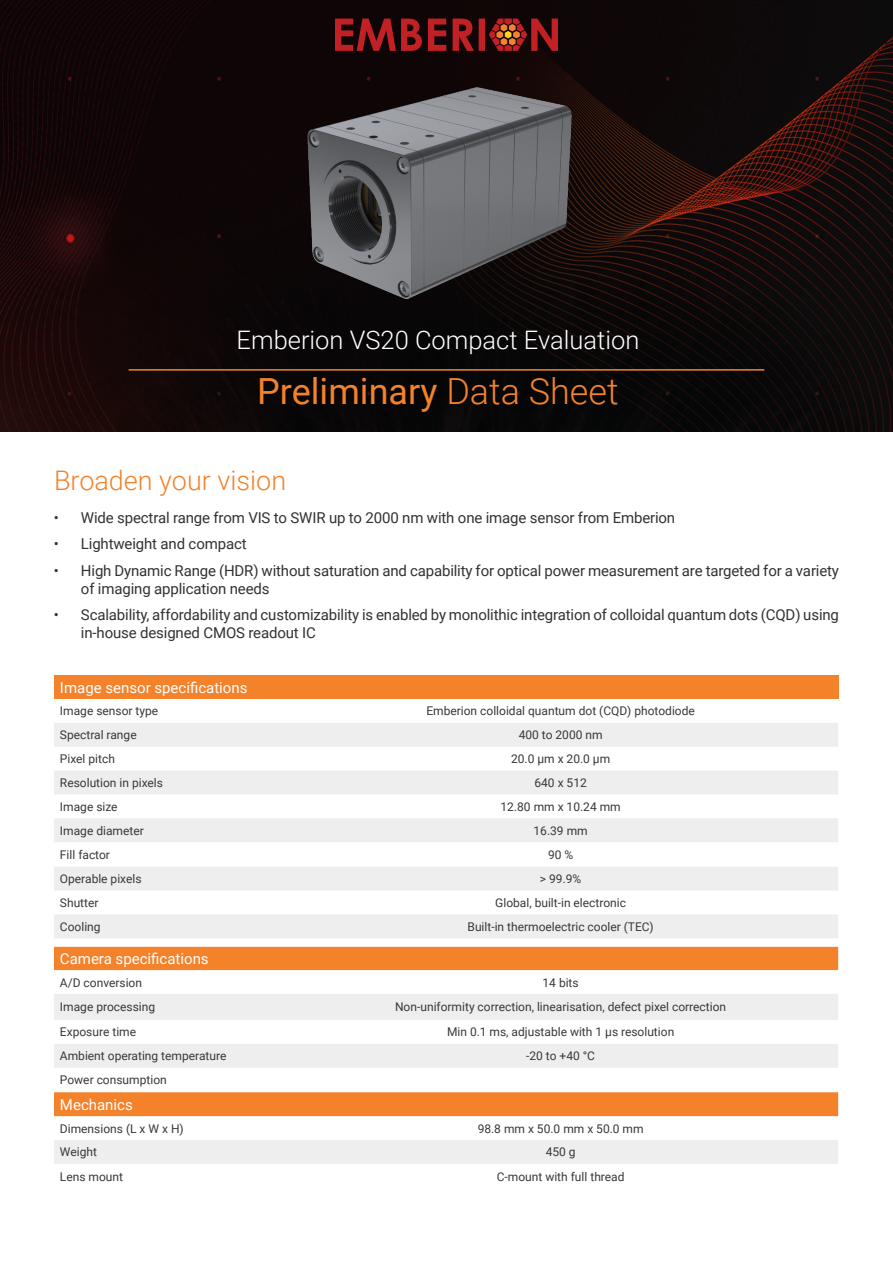
<style>
.page{position:relative;width:893px;height:1263px;background:#fff}
.page>*{position:absolute;margin:0;border:0;box-sizing:border-box;transform-origin:0 0}
.t1{font:36px "Roboto";color:#f4822b}
.Otsikko{font:300 27px "Roboto";color:#f4822b}
.t2{font:300 25.5px "Roboto";color:#fff}
.t3{font:15px/18px "Roboto";letter-spacing:-.01em;color:#333233}
.Taulukon_sisältö{font:15px "Roboto";color:#fff}
.Taulukon_otsikko{font:15px "Roboto";color:#fff}
.Taulukon_sisältö-2{font:12px "Roboto";color:#383839}
.s1{font-weight:300}
</style>
<div class="page">
<img style="left:0;top:0;width:893px;height:432px">
<svg style="left:335px;top:19px;width:223px;height:32px"></svg>
<hr style="left:129px;top:369px;width:635px;height:2px;background:#f4822b">
<div style="left:54px;top:676px;width:784px;height:23px;background:#f4822b"></div>
<svg style="left:54px;top:723px;width:784px;height:215px;fill:#eeeeef"></svg>
<img style="left:238px;top:70px;width:410px;height:241px">
<div style="left:54px;top:947px;width:784px;height:24px;background:#f4822b"></div>
<svg style="left:54px;top:994px;width:784px;height:170px"></svg>
<p class="t2" style="left:237px;top:322px;width:404px">Emberion VS20 Compact Evaluation</p>
<p class="t1" style="left:257px;top:366px;width:363px">Preliminary <span class="s1">Data Sheet</span></p>
<p class="Otsikko" style="left:54px;top:462px;width:234px">Broaden your vision</p>
<p class="t3" style="left:54px;top:508px;width:623px">• Wide spectral range from VIS to SWIR up to 2000 nm with one image sensor from Emberion</p>
<p class="t3" style="left:54px;top:534px;width:194px">• Lightweight and compact</p>
<p class="t3" style="left:81px;top:561px;width:760px;text-indent:-27px">• High Dynamic Range (HDR) without saturation and capability for optical power measurement are targeted for a variety of imaging application needs</p>
<p class="t3" style="left:81px;top:605px;width:760px;text-indent:-27px">• Scalability, affordability and customizability is enabled by monolithic integration of colloidal quantum dots (CQD) using in-house designed CMOS readout IC</p>
<p class="Taulukon_otsikko" style="left:60px;top:677px;width:189px">Image sensor specifications</p>
<p class="Taulukon_sisältö-2" style="left:60px;top:703px;width:100px">Image sensor type</p>
<p class="Taulukon_sisältö-2" style="left:426px;top:703px;width:270px">Emberion colloidal quantum dot (CQD) photodiode</p>
<p class="Taulukon_sisältö-2" style="left:60px;top:727px;width:78px">Spectral range</p>
<p class="Taulukon_sisältö-2" style="left:519px;top:727px;width:85px">400 to 2000 nm</p>
<p class="Taulukon_sisältö-2" style="left:60px;top:750px;width:57px">Pixel pitch</p>
<p class="Taulukon_sisältö-2" style="left:511px;top:750px;width:101px">20.0 μm x 20.0 μm</p>
<p class="Taulukon_sisältö-2" style="left:60px;top:774px;width:105px">Resolution in pixels</p>
<p class="Taulukon_sisältö-2" style="left:534px;top:774px;width:54px">640 x 512</p>
<p class="Taulukon_sisältö-2" style="left:60px;top:798px;width:59px">Image size</p>
<p class="Taulukon_sisältö-2" style="left:501px;top:798px;width:122px">12.80 mm x 10.24 mm</p>
<p class="Taulukon_sisältö-2" style="left:60px;top:822px;width:85px">Image diameter</p>
<p class="Taulukon_sisältö-2" style="left:534px;top:822px;width:56px">16.39 mm</p>
<p class="Taulukon_sisältö-2" style="left:60px;top:846px;width:52px">Fill factor</p>
<p class="Taulukon_sisältö-2" style="left:548px;top:846px;width:27px">90 %</p>
<p class="Taulukon_sisältö-2" style="left:60px;top:870px;width:83px">Operable pixels</p>
<p class="Taulukon_sisältö-2" style="left:540px;top:870px;width:43px">&gt; 99.9%</p>
<p class="Taulukon_sisältö-2" style="left:60px;top:894px;width:40px">Shutter</p>
<p class="Taulukon_sisältö-2" style="left:495px;top:894px;width:132px">Global, built-in electronic</p>
<p class="Taulukon_sisältö-2" style="left:60px;top:918px;width:42px">Cooling</p>
<p class="Taulukon_sisältö-2" style="left:468px;top:918px;width:188px">Built-in thermoelectric cooler (TEC)</p>
<p class="Taulukon_sisältö" style="left:60px;top:948px;width:150px">Camera specifications</p>
<p class="Taulukon_sisältö-2" style="left:60px;top:974px;width:84px">A/D conversion</p>
<p class="Taulukon_sisältö-2" style="left:542px;top:974px;width:38px">14 bits</p>
<p class="Taulukon_sisältö-2" style="left:60px;top:999px;width:97px">Image processing</p>
<p class="Taulukon_sisältö-2" style="left:395px;top:999px;width:333px">Non-uniformity correction, linearisation, defect pixel correction</p>
<p class="Taulukon_sisältö-2" style="left:60px;top:1024px;width:78px">Exposure time</p>
<p class="Taulukon_sisältö-2" style="left:447px;top:1024px;width:229px">Min 0.1 ms, adjustable with 1 µs resolution</p>
<p class="Taulukon_sisältö-2" style="left:60px;top:1047px;width:168px">Ambient operating temperature</p>
<p class="Taulukon_sisältö-2" style="left:526px;top:1047px;width:70px">-20 to +40 °C</p>
<p class="Taulukon_sisältö-2" style="left:60px;top:1072px;width:108px">Power consumption</p>
<p class="Taulukon_sisältö" style="left:60px;top:1094px;width:74px">Mechanics</p>
<p class="Taulukon_sisältö-2" style="left:60px;top:1120px;width:125px">Dimensions (L x W x H)</p>
<p class="Taulukon_sisältö-2" style="left:478px;top:1120px;width:167px">98.8 mm x 50.0 mm x 50.0 mm</p>
<p class="Taulukon_sisältö-2" style="left:60px;top:1144px;width:39px">Weight</p>
<p class="Taulukon_sisältö-2" style="left:546px;top:1144px;width:31px">450 g</p>
<p class="Taulukon_sisältö-2" style="left:60px;top:1169px;width:65px">Lens mount</p>
<p class="Taulukon_sisältö-2" style="left:497px;top:1169px;width:129px">C-mount with full thread</p>
</div>
